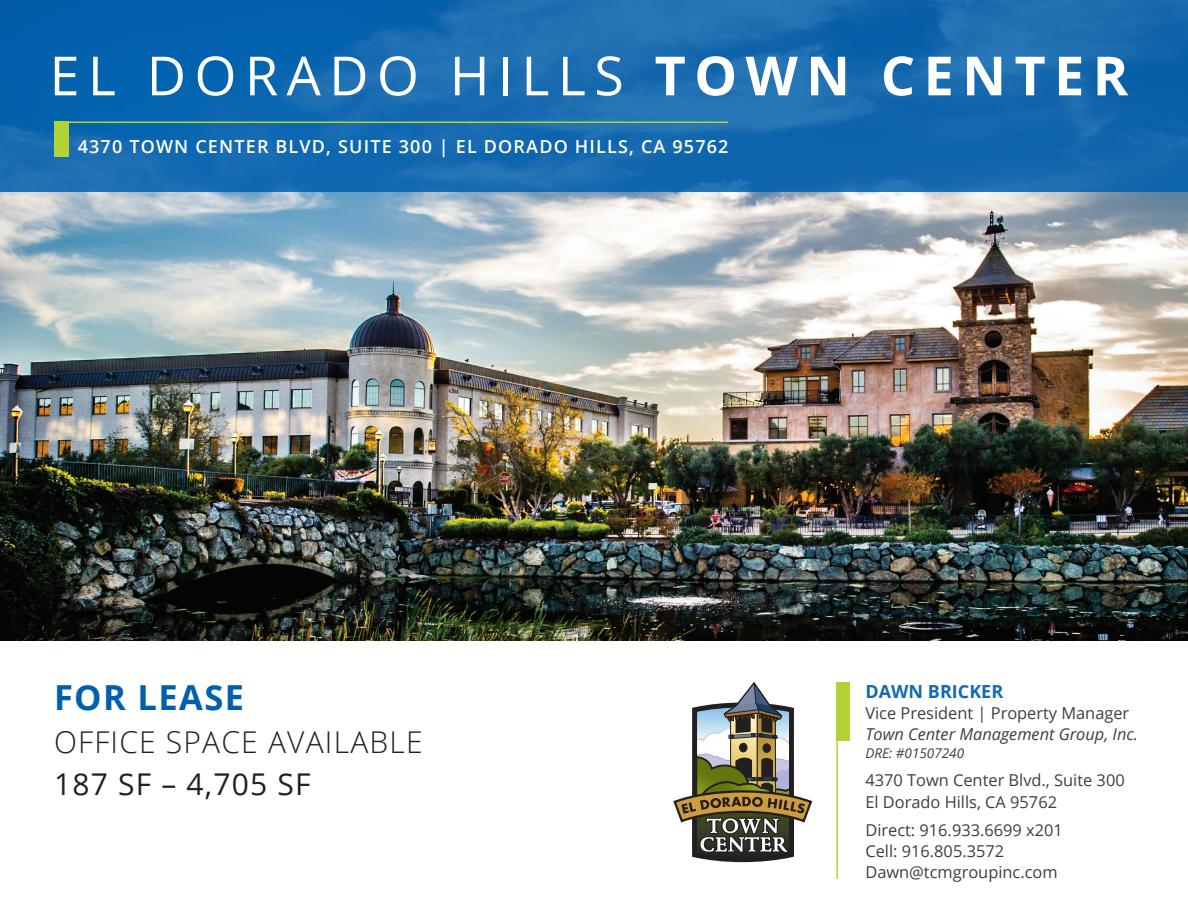
<style>
.page{position:relative;width:1188px;height:918px;background:#fff}
.page>*{position:absolute;margin:0;border:0;box-sizing:border-box;transform-origin:0 0}
.t1{font:54px "Open Sans";letter-spacing:.155em;color:#fff}
.t2{font:700 34.5px "Open Sans";letter-spacing:.04em;color:#0160ae}
.t3{font:300 30px "Open Sans";letter-spacing:.04em;color:#231f20}
.t4{font:30px "Open Sans";letter-spacing:.04em;color:#231f20}
.t5{font:600 18px "Open Sans";letter-spacing:.065em;color:#fff}
.t6{font:700 18px "Open Sans";color:#126ab5}
.t7{font:16.35px/21.3px "Open Sans";color:#3e3e3f}
.t8{font:italic 16.35px "Open Sans";color:#3e3e3f}
.t9{font:italic 13.5px "Open Sans";color:#3e3e3f}
.s1{font-weight:700}
</style>
<div class="page">
<img style="left:0;top:191px;width:1187px;height:449px">
<svg style="left:0;top:0;width:1187px;height:191px;background:#1369af"></svg>
<hr style="left:54px;top:122px;width:674px;height:1px;background:#b3d234">
<div style="left:54px;top:122px;width:14px;height:35px;background:#b3d234"></div>
<hr style="left:836px;top:682px;width:2px;height:197px;background:#b3d234">
<div style="left:836px;top:682px;width:14px;height:59px;background:#b3d234"></div>
<svg style="left:673px;top:682px;width:139px;height:180px"></svg>
<h1 class="t1" style="left:50px;top:39px;width:1080px">EL DORADO HILLS <span class="s1">TOWN CENTER</span></h1>
<p class="t5" style="left:78px;top:134px;width:652px">4370 TOWN CENTER BLVD, SUITE 300 | EL DORADO HILLS, CA 95762</p>
<h2 class="t2" style="left:54px;top:674px;width:192px">FOR LEASE</h2>
<h3 class="t3" style="left:54px;top:721px;width:370px">OFFICE SPACE AVAILABLE</h3>
<h3 class="t4" style="left:54px;top:763px;width:258px">187 SF – 4,705 SF</h3>
<p class="t6" style="left:865px;top:679px;width:139px">DAWN BRICKER</p>
<p class="t7" style="left:865px;top:702px;width:265px">Vice President | Property Manager</p>
<p class="t8" style="left:865px;top:723px;width:274px">Town Center Management Group, Inc.</p>
<p class="t9" style="left:865px;top:744px;width:100px">DRE: #01507240</p>
<p class="t7" style="left:865px;top:769px;width:261px">4370 Town Center Blvd., Suite 300<br>El Dorado Hills, CA 95762</p>
<p class="t7" style="left:865px;top:819px;width:199px">Direct: 916.933.6699 x201<br>Cell: 916.805.3572<br>Dawn@tcmgroupinc.com</p>
</div>
